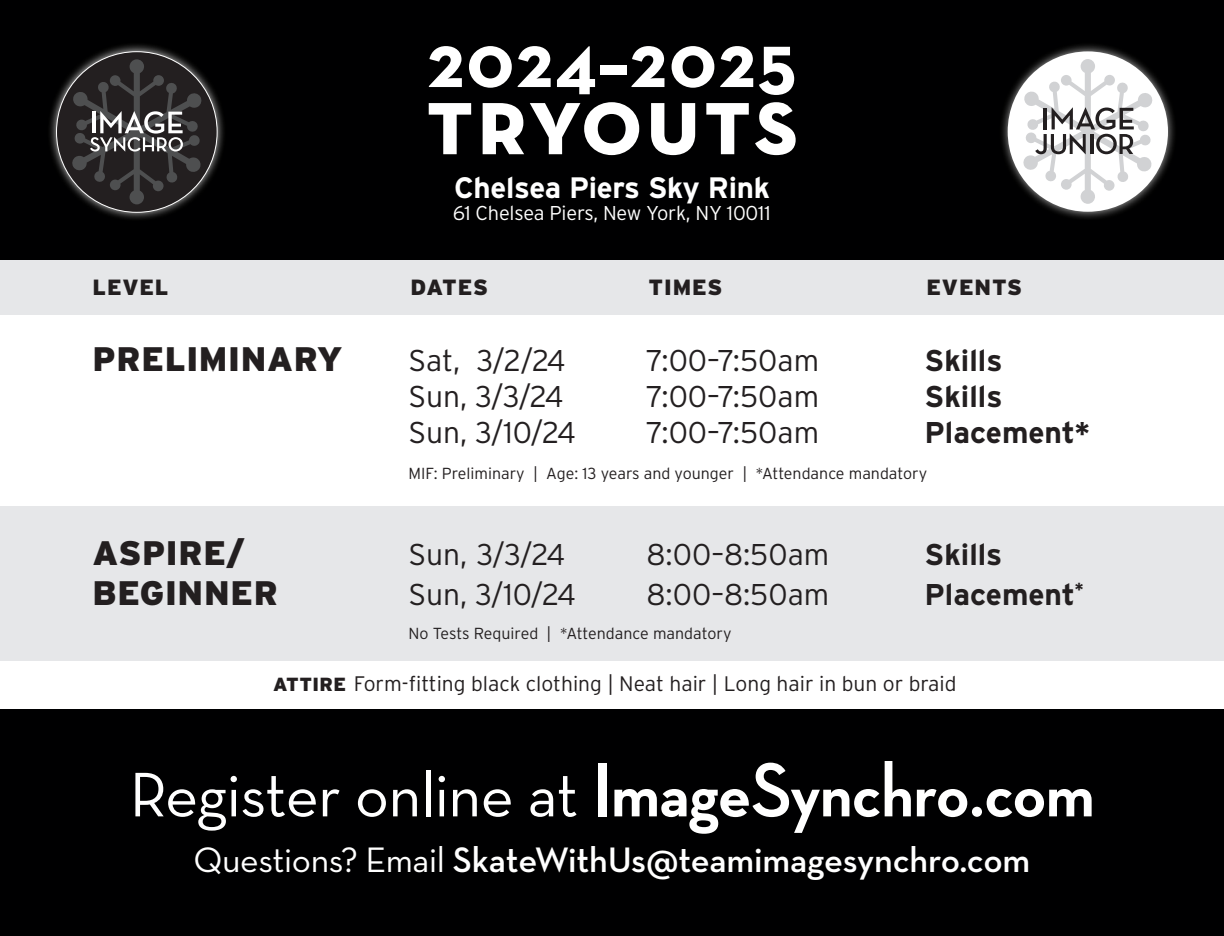
<style>
.page{position:relative;width:1224px;height:936px;background:#fff}
.page>*{position:absolute;margin:0;border:0;box-sizing:border-box;transform-origin:0 0}
.t1{font:700 98px "Neutraface Text";letter-spacing:.02em;color:#fff}
.t2{font:700 77.2px "Neutraface Text";letter-spacing:.025em;color:#fff}
.t3{font:64px "Neutraface Text";letter-spacing:-.01em;color:#fff}
.t4{font:600 36px "Neutraface Text";letter-spacing:-.005em;color:#fff}
.t5{font:900 34px "Interstate";letter-spacing:.02em;color:#231f20}
.t6{font:300 30px "Interstate";color:#231f20}
.t7{font:700 30px "Interstate";color:#231f20}
.t8{font:700 29.6px "Interstate";letter-spacing:-.01em;color:#fff}
.t9{font:900 22px "Interstate";letter-spacing:.04em;color:#231f20}
.t10{font:300 21px "Interstate";color:#231f20}
.t11{font:300 20px "Interstate";letter-spacing:-.01em;color:#fff}
.t12{font:300 16px "Interstate";color:#231f20}
.s1{font-weight:900;font-size:19px}
.s2{font-family:"Neutraface Display";font-weight:700;font-size:78px}
.s3{font-family:"Neutraface Display";font-weight:700;font-size:72px}
.s4{font-weight:400}
</style>
<div class="page">
<div style="left:0;top:709px;width:1224px;height:227px;background:#000001"></div>
<div style="left:0;top:260px;width:1224px;height:55px;background:#e6e7e9"></div>
<div style="left:0;top:506px;width:1224px;height:155px;background:#e6e7e9"></div>
<div style="left:0;top:0;width:1224px;height:260px;background:#000001"></div>
<div style="left:47px;top:42px;width:179px;height:180px;background:#fff;opacity:.75"></div>
<div style="left:57px;top:52px;width:160px;height:160px;background:#231f20;border-radius:50%"></div>
<svg style="left:71px;top:59px;width:131px;height:146px"></svg>
<div style="left:999px;top:42px;width:178px;height:178px;background:#fff;opacity:.65"></div>
<div style="left:1008px;top:51px;width:160px;height:161px;background:#fff;border-radius:50%"></div>
<svg style="left:1022px;top:59px;width:131px;height:145px"></svg>
<h2 class="t2" style="left:427px;top:11px;width:371px">2024–2025</h2>
<h1 class="t1" style="left:425px;top:58px;width:375px">tryouts</h1>
<p class="t8" style="left:454px;top:171px;width:317px">Chelsea Piers Sky Rink</p>
<p class="t11" style="left:453px;top:202px;width:319px">61 Chelsea Piers, New York, NY 10011</p>
<p class="t9" style="left:93px;top:275px;width:77px">LEVEL</p>
<p class="t9" style="left:411px;top:275px;width:79px">DATES</p>
<p class="t9" style="left:649px;top:275px;width:75px">TIMES</p>
<p class="t9" style="left:927px;top:275px;width:97px">EVENTS</p>
<p class="t5" style="left:93px;top:340px;width:252px">PRELIMINARY</p>
<p class="t6" style="left:409px;top:344px;width:159px">Sat, 3/2/24</p>
<p class="t6" style="left:647px;top:344px;width:174px">7:00–7:50am</p>
<p class="t7" style="left:925px;top:344px;width:79px">Skills</p>
<p class="t6" style="left:409px;top:380px;width:157px">Sun, 3/3/24</p>
<p class="t6" style="left:647px;top:380px;width:174px">7:00–7:50am</p>
<p class="t7" style="left:925px;top:380px;width:79px">Skills</p>
<p class="t6" style="left:409px;top:416px;width:169px">Sun, 3/10/24</p>
<p class="t6" style="left:647px;top:416px;width:174px">7:00–7:50am</p>
<p class="t7" style="left:925px;top:416px;width:167px">Placement*</p>
<p class="t12" style="left:409px;top:464px;width:520px">MIF: Preliminary | Age: 13 years and younger | *Attendance mandatory</p>
<p class="t5" style="left:93px;top:533px;width:153px">ASPIRE/</p>
<p class="t6" style="left:409px;top:537px;width:158px">Sun, 3/3/24</p>
<p class="t6" style="left:647px;top:537px;width:184px">8:00–8:50am</p>
<p class="t7" style="left:925px;top:537px;width:79px">Skills</p>
<p class="t5" style="left:93px;top:574px;width:187px">BEGINNER</p>
<p class="t6" style="left:409px;top:578px;width:169px">Sun, 3/10/24</p>
<p class="t6" style="left:647px;top:578px;width:184px">8:00–8:50am</p>
<p class="t7" style="left:925px;top:578px;width:161px">Placement<sup>*</sup></p>
<p class="t12" style="left:409px;top:624px;width:324px">No Tests Required | *Attendance mandatory</p>
<p class="t10" style="left:273px;top:672px;width:685px"><span class="s1">ATTIRE</span> Form-fitting black clothing | Neat hair | Long hair in bun or braid</p>
<h3 class="t3" style="left:129px;top:755px;width:967px">Register online at <span class="s2">ImageSynchro</span><span class="s3">.</span><span class="s2">com</span></h3>
<p class="t4" style="left:194px;top:838px;width:838px"><span class="s4">Questions? Email</span> SkateWithUs@teamimagesynchro.com</p>
</div>
